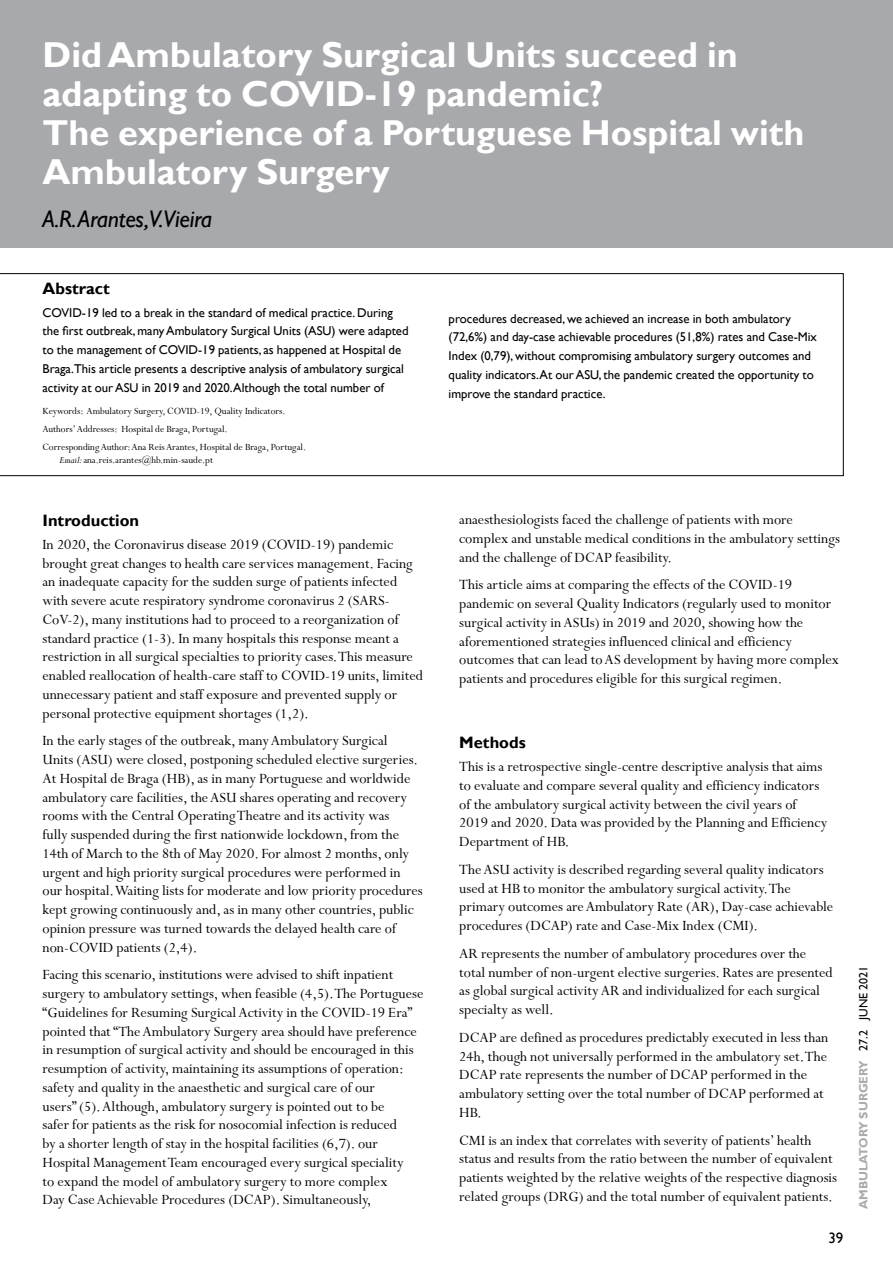
<style>
.page{position:relative;width:893px;height:1263px;background:#fff}
.page>*{position:absolute;margin:0;border:0;box-sizing:border-box;transform-origin:0 0}
.t1{font:700 36px/39px "Gill Sans";color:#fff}
.t2{font:italic 24px "Gill Sans";letter-spacing:-.01em;color:#000}
.t3{font:700 16.5px "Gill Sans";color:#000}
.t4{font:15.75px/18.8px "Perpetua";color:#000}
.t5{font:15px "Gill Sans";color:#000}
.t6{font:12.75px/18.8px "Gill Sans";color:#000}
.t7{font:700 12px "Gill Sans";color:#a9abae}
.t8{font:10.5px/17.7px "Perpetua";color:#000}
.s1{font-style:italic}
.s2{font-weight:400;color:#000}
</style>
<div class="page">
<div style="left:0;top:0;width:893px;height:247px;background:#a7a9ac"></div>
<svg style="left:0;top:273px;width:843px;height:203px"></svg>
<h1 class="t1" style="left:43px;top:37px;width:763px">Did Ambulatory Surgical Units succeed in adapting to COVID-19 pandemic?<br>The experience of a Portuguese Hospital with Ambulatory Surgery</h1>
<h2 class="t2" style="left:43px;top:205px;width:171px">A.R.Arantes,V.Vieira</h2>
<p class="t3" style="left:43px;top:278px;width:69px">Abstract</p>
<p class="t6" style="left:43px;top:303px;width:368px">COVID-19 led to a break in the standard of medical practice. During the first outbreak, many Ambulatory Surgical Units (ASU) were adapted to the management of COVID-19 patients, as happened at Hospital de Braga.This article presents a descriptive analysis of ambulatory surgical activity at our ASU in 2019 and 2020.Although the total number of</p>
<p class="t6" style="left:449px;top:309px;width:370px">procedures decreased, we achieved an increase in both ambulatory (72,6%) and day-case achievable procedures (51,8%) rates and Case-Mix Index (0,79), without compromising ambulatory surgery outcomes and quality indicators.At our ASU, the pandemic created the opportunity to improve the standard practice.</p>
<p class="t8" style="left:43px;top:403px;width:265px">Keywords: Ambulatory Surgery, COVID-19, Quality Indicators.<br>Authors’ Addresses: Hospital de Braga, Portugal.<br>Corresponding Author: Ana Reis Arantes, Hospital de Braga, Portugal.</p>
<p class="t8" style="left:60px;top:452px;width:155px"><span class="s1">Email:</span> ana.reis.arantes@hb.min-saude.pt</p>
<p class="t3" style="left:43px;top:510px;width:98px">Introduction</p>
<p class="t4" style="left:43px;top:536px;width:382px">In 2020, the Coronavirus disease 2019 (COVID-19) pandemic brought great changes to health care services management. Facing an inadequate capacity for the sudden surge of patients infected with severe acute respiratory syndrome coronavirus 2 (SARS-CoV-2), many institutions had to proceed to a reorganization of standard practice (1-3). In many hospitals this response meant a restriction in all surgical specialties to priority cases. This measure enabled reallocation of health-care staff to COVID-19 units, limited unnecessary patient and staff exposure and prevented supply or personal protective equipment shortages (1,2).</p>
<p class="t4" style="left:43px;top:732px;width:382px">In the early stages of the outbreak, many Ambulatory Surgical<br>Units (ASU) were closed, postponing scheduled elective surgeries.<br>At Hospital de Braga (HB), as in many Portuguese and worldwide ambulatory care facilities, the ASU shares operating and recovery rooms with the Central Operating Theatre and its activity was<br>fully suspended during the first nationwide lockdown, from the 14th of March to the 8th of May 2020. For almost 2 months, only urgent and high priority surgical procedures were performed in our hospital. Waiting lists for moderate and low priority procedures kept growing continuously and, as in many other countries, public opinion pressure was turned towards the delayed health care of non-COVID patients (2,4).</p>
<p class="t4" style="left:43px;top:966px;width:382px">Facing this scenario, institutions were advised to shift inpatient surgery to ambulatory settings, when feasible (4,5). The Portuguese “Guidelines for Resuming Surgical Activity in the COVID-19 Era” pointed that “The Ambulatory Surgery area should have preference in resumption of surgical activity and should be encouraged in this resumption of activity, maintaining its assumptions of operation: safety and quality in the anaesthetic and surgical care of our<br>users” (5). Although, ambulatory surgery is pointed out to be<br>safer for patients as the risk for nosocomial infection is reduced<br>by a shorter length of stay in the hospital facilities (6,7). our Hospital Management Team encouraged every surgical speciality<br>to expand the model of ambulatory surgery to more complex<br>Day Case Achievable Procedures (DCAP). Simultaneously,</p>
<p class="t4" style="left:459px;top:511px;width:382px">anaesthesiologists faced the challenge of patients with more complex and unstable medical conditions in the ambulatory settings and the challenge of DCAP feasibility.</p>
<p class="t4" style="left:459px;top:576px;width:381px">This article aims at comparing the effects of the COVID-19 pandemic on several Quality Indicators (regularly used to monitor surgical activity in ASUs) in 2019 and 2020, showing how the aforementioned strategies influenced clinical and efficiency outcomes that can lead to AS development by having more complex patients and procedures eligible for this surgical regimen.</p>
<p class="t3" style="left:459px;top:733px;width:68px">Methods</p>
<p class="t4" style="left:459px;top:758px;width:369px">This is a retrospective single-centre descriptive analysis that aims to evaluate and compare several quality and efficiency indicators of the ambulatory surgical activity between the civil years of 2019 and 2020. Data was provided by the Planning and Efficiency Department of HB.</p>
<p class="t4" style="left:459px;top:861px;width:376px">The ASU activity is described regarding several quality indicators used at HB to monitor the ambulatory surgical activity. The primary outcomes are Ambulatory Rate (AR), Day-case achievable procedures (DCAP) rate and Case-Mix Index (CMI).</p>
<p class="t4" style="left:459px;top:944px;width:375px">AR represents the number of ambulatory procedures over the total number of non-urgent elective surgeries. Rates are presented as global surgical activity AR and individualized for each surgical specialty as well.</p>
<p class="t4" style="left:459px;top:1028px;width:371px">DCAP are defined as procedures predictably executed in less than 24h, though not universally performed in the ambulatory set. The DCAP rate represents the number of DCAP performed in the ambulatory setting over the total number of DCAP performed at HB.</p>
<p class="t4" style="left:459px;top:1131px;width:379px">CMI is an index that correlates with severity of patients’ health status and results from the ratio between the number of equivalent patients weighted by the relative weights of the respective diagnosis related groups (DRG) and the total number of equivalent patients.</p>
<p class="t5" style="left:828px;top:1229px;width:16px">39</p>
<p class="t7" style="left:856px;top:1209px;width:245px;rotate:-90deg">AMBULATORY SURGERY <span class="s2">27.2 JUNE 2021</span></p>
</div>
